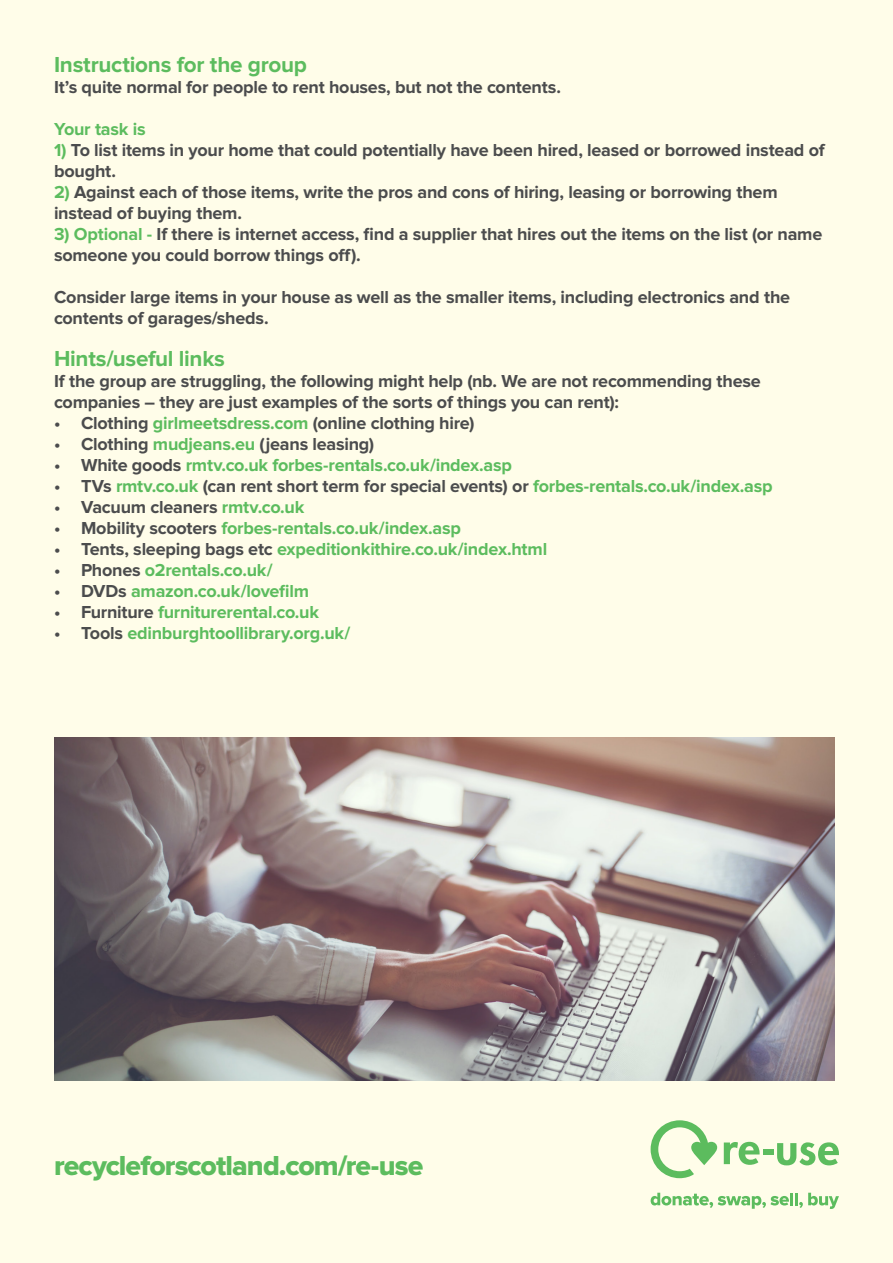
<style>
.page{position:relative;width:893px;height:1263px;background:#fffde9}
.page>*{position:absolute;margin:0;border:0;box-sizing:border-box;transform-origin:0 0}
.t1{font:28.5px "Proxima Nova Extrabld";letter-spacing:-.035em;color:#5cbc5e}
.t2{font:700 22.5px "Proxima Nova";letter-spacing:-.015em;color:#5cbc5e}
.t3{font:700 18px/21px "Proxima Nova";letter-spacing:-.015em;color:#4b4c4d}
.t4{font:700 18px "Proxima Nova";letter-spacing:-.015em;color:#5cbc5e}
.s1{color:#5cbc5e}
.s2{color:#4b4c4d}
</style>
<div class="page">
<svg style="left:651px;top:1193px;width:188px;height:16px"></svg>
<svg style="left:651px;top:1120px;width:109px;height:58px"></svg>
<svg style="left:777px;top:1142px;width:62px;height:23px"></svg>
<div style="left:763px;top:1149px;width:11px;height:5px;background:#5cbc5e"></div>
<img style="left:54px;top:737px;width:781px;height:343px">
<p class="t2" style="left:54px;top:54px;width:254px">Instructions for the group</p>
<p class="t3" style="left:54px;top:77px;width:508px">It’s quite normal for people to rent houses, but not the contents.</p>
<p class="t4" style="left:54px;top:121px;width:93px">Your task is</p>
<p class="t3" style="left:54px;top:140px;width:772px"><span class="s1">1)</span> To list items in your home that could potentially have been hired, leased or borrowed instead of bought.</p>
<p class="t3" style="left:54px;top:182px;width:725px"><span class="s1">2)</span> Against each of those items, write the pros and cons of hiring, leasing or borrowing them instead of buying them.</p>
<p class="t3" style="left:54px;top:224px;width:770px"><span class="s1">3) Optional -</span> If there is internet access, find a supplier that hires out the items on the list (or name someone you could borrow things off).</p>
<p class="t3" style="left:54px;top:287px;width:738px">Consider large items in your house as well as the smaller items, including electronics and the contents of garages/sheds.</p>
<p class="t2" style="left:54px;top:348px;width:172px">Hints/useful links</p>
<p class="t3" style="left:54px;top:371px;width:708px">If the group are struggling, the following might help (nb. We are not recommending these companies – they are just examples of the sorts of things you can rent):</p>
<p class="t3" style="left:54px;top:413px;width:422px">• Clothing <span class="s1">girlmeetsdress.com</span> (online clothing hire)</p>
<p class="t3" style="left:54px;top:434px;width:322px">• Clothing <span class="s1">mudjeans.eu</span> (jeans leasing)</p>
<p class="t4" style="left:54px;top:457px;width:459px"><span class="s2">• White goods</span> rmtv.co.uk forbes-rentals.co.uk/index.asp</p>
<p class="t3" style="left:54px;top:476px;width:720px">• TVs <span class="s1">rmtv.co.uk</span> (can rent short term for special events) or <span class="s1">forbes-rentals.co.uk/index.asp</span></p>
<p class="t3" style="left:54px;top:497px;width:252px">• Vacuum cleaners <span class="s1">rmtv.co.uk</span></p>
<p class="t4" style="left:54px;top:520px;width:408px"><span class="s2">• Mobility scooters</span> forbes-rentals.co.uk/index.asp</p>
<p class="t4" style="left:54px;top:541px;width:495px"><span class="s2">• Tents, sleeping bags etc</span> expeditionkithire.co.uk/index.html</p>
<p class="t4" style="left:54px;top:562px;width:220px"><span class="s2">• Phones</span> o2rentals.co.uk/</p>
<p class="t4" style="left:54px;top:583px;width:257px"><span class="s2">• DVDs</span> amazon.co.uk/lovefilm</p>
<p class="t4" style="left:54px;top:604px;width:267px"><span class="s2">• Furniture</span> furniturerental.co.uk</p>
<p class="t4" style="left:54px;top:625px;width:298px"><span class="s2">• Tools</span> edinburghtoollibrary.org.uk/</p>
<p class="t1" style="left:54px;top:1152px;width:371px">recycleforscotland.com/re-use</p>
</div>
